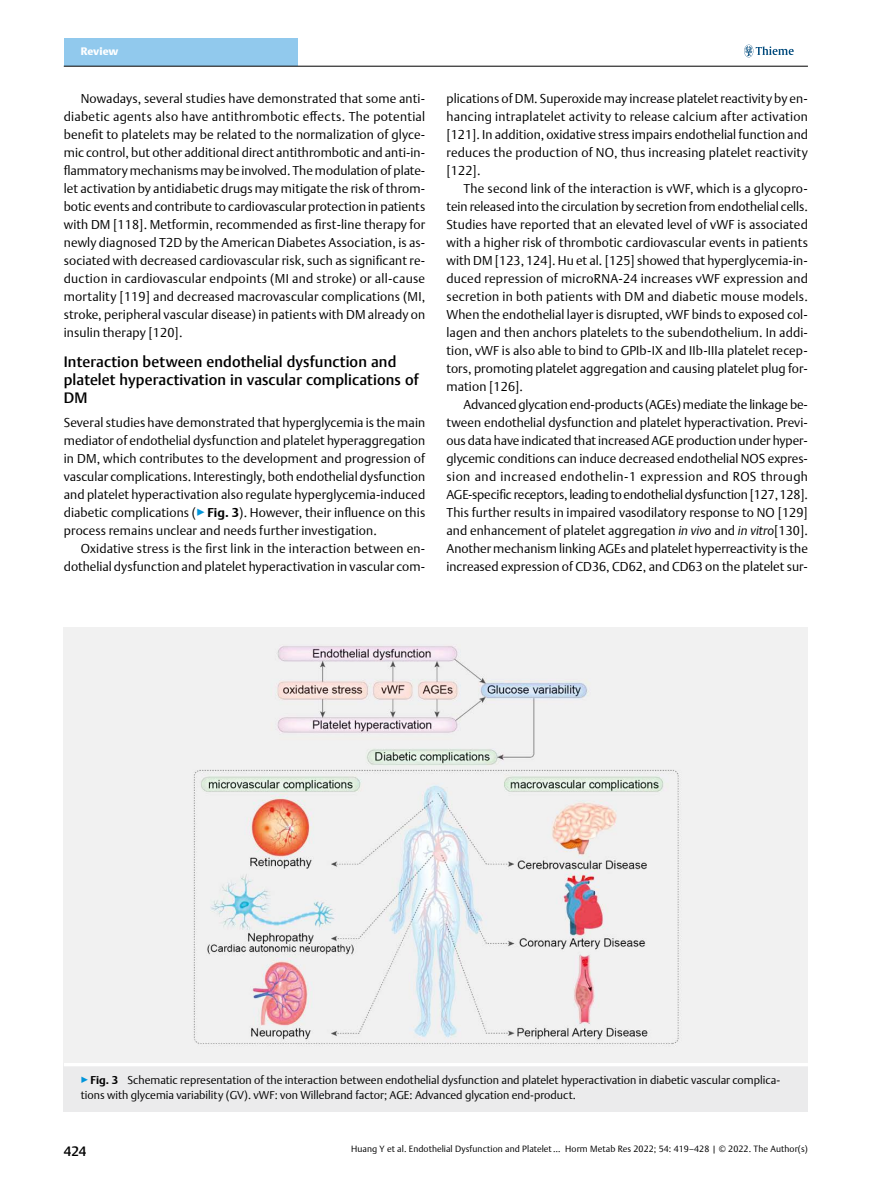
<style>
.page{position:relative;width:893px;height:1191px;background:#fff}
.page>*{position:absolute;margin:0;border:0;box-sizing:border-box;transform-origin:0 0}
.t1{font:500 15px/18px "Thieme Argo 2011";letter-spacing:.01em;color:#000}
.t2{font:500 13.5px "Thieme Argo 2011";color:#000}
.t3{font:300 12.75px/18px "Thieme Argo 2011";letter-spacing:.005em;color:#000;text-align:justify}
.t4{font:300 11.25px/15px "Thieme Argo 2011";color:#000}
.t5{font:900 10.8px "Thieme Argo 2011";letter-spacing:-.005em;color:#fff}
.t6{font:300 9px "Thieme Argo 2011";letter-spacing:.01em;color:#000}
.s1{color:#0095da}
.s2{font-weight:700}
.s3{font-style:italic}
</style>
<div class="page">
<div style="left:64px;top:38px;width:234px;height:28px;background:#91c9ed"></div>
<svg style="left:744px;top:45px;width:50px;height:12px"></svg>
<hr style="left:64px;top:66px;width:744px;height:1px;background:#000">
<div style="left:64px;top:1062px;width:744px;height:50px;background:#ebebec"></div>
<hr style="left:64px;top:1063px;width:744px;height:3px;background:#fff">
<img style="left:64px;top:627px;width:744px;height:435px">
<p class="t5" style="left:81px;top:44px;width:39px">Review</p>
<p class="t3" style="left:64px;top:89px;width:363px;text-indent:17px">Nowadays, several studies have demonstrated that some anti&shy;diabetic agents also have antithrombotic effects. The potential benefit to platelets may be related to the normalization of glyce&shy;mic control, but other additional direct antithrombotic and anti-in&shy;flammatory mechanisms may be involved. The modulation of plate&shy;let activation by antidiabetic drugs may mitigate the risk of throm&shy;botic events and contribute to cardiovascular protection in patients with DM [118]. Metformin, recommended as first-line therapy for newly diagnosed T2D by the American Diabetes Association, is as&shy;sociated with decreased cardiovascular risk, such as significant re&shy;duction in cardiovascular endpoints (MI and stroke) or all-cause mortality [119] and decreased macrovascular complications (MI, stroke, peripheral vascular disease) in patients with DM already on insulin therapy [120].</p>
<p class="t1" style="left:64px;top:352px;width:356px">Interaction between endothelial dysfunction and platelet hyperactivation in vascular complications of<br>DM</p>
<p class="t3" style="left:64px;top:413px;width:363px">Several studies have demonstrated that hyperglycemia is the main mediator of endothelial dysfunction and platelet hyperaggregation in DM, which contributes to the development and progression of vascular complications. Interestingly, both endothelial dysfunction and platelet hyperactivation also regulate hyperglycemia-induced diabetic complications (<span class="s1">▶</span><span class="s2">Fig. 3</span>). However, their influence on this process remains unclear and needs further investigation.</p>
<p class="t3" style="left:64px;top:539px;width:363px;text-align:right">Oxidative stress is the first link in the interaction between en&shy;dothelial dysfunction and platelet hyperactivation in vascular com-</p>
<p class="t3" style="left:446px;top:89px;width:363px">plications of DM. Superoxide may increase platelet reactivity by en&shy;hancing intraplatelet activity to release calcium after activation [121]. In addition, oxidative stress impairs endothelial function and reduces the production of NO, thus increasing platelet reactivity [122].</p>
<p class="t3" style="left:446px;top:179px;width:363px;text-indent:17px">The second link of the interaction is vWF, which is a glycopro&shy;tein released into the circulation by secretion from endothelial cells.<br>Studies have reported that an elevated level of vWF is associated with a higher risk of thrombotic cardiovascular events in patients with DM [123, 124]. Hu et al. [125] showed that hyperglycemia-in&shy;duced repression of microRNA-24 increases vWF expression and secretion in both patients with DM and diabetic mouse models.<br>When the endothelial layer is disrupted, vWF binds to exposed col&shy;lagen and then anchors platelets to the subendothelium. In addi&shy;tion, vWF is also able to bind to GPIb-IX and IIb-IIIa platelet recep&shy;tors, promoting platelet aggregation and causing platelet plug for&shy;mation [126].</p>
<p class="t3" style="left:446px;top:395px;width:363px;text-indent:17px">Advanced glycation end-products (AGEs) mediate the linkage be&shy;tween endothelial dysfunction and platelet hyperactivation. Previ&shy;ous data have indicated that increased AGE production under hyper&shy;glycemic conditions can induce decreased endothelial NOS expres&shy;sion and increased endothelin-1 expression and ROS through AGE-specific receptors, leading to endothelial dysfunction [127,128].<br>This further results in impaired vasodilatory response to NO [129] and enhancement of platelet aggregation <span class="s3">in vivo</span> and <span class="s3">in vitro</span>[130].<br>Another mechanism linking AGEs and platelet hyperreactivity is the increased expression of CD36, CD62, and CD63 on the platelet sur-</p>
<p class="t4" style="left:81px;top:1072px;width:701px"><span class="s1">▶</span><span class="s2">Fig. 3</span> Schematic representation of the interaction between endothelial dysfunction and platelet hyperactivation in diabetic vascular complica&shy;tions with glycemia variability (GV). vWF: von Willebrand factor; AGE: Advanced glycation end-product.</p>
<p class="t2" style="left:64px;top:1142px;width:24px">424</p>
<p class="t6" style="left:351px;top:1143px;width:458px">Huang Y et al. Endothelial Dysfunction and Platelet … Horm Metab Res 2022; 54: 419–428 | © 2022. The Author(s)</p>
</div>
